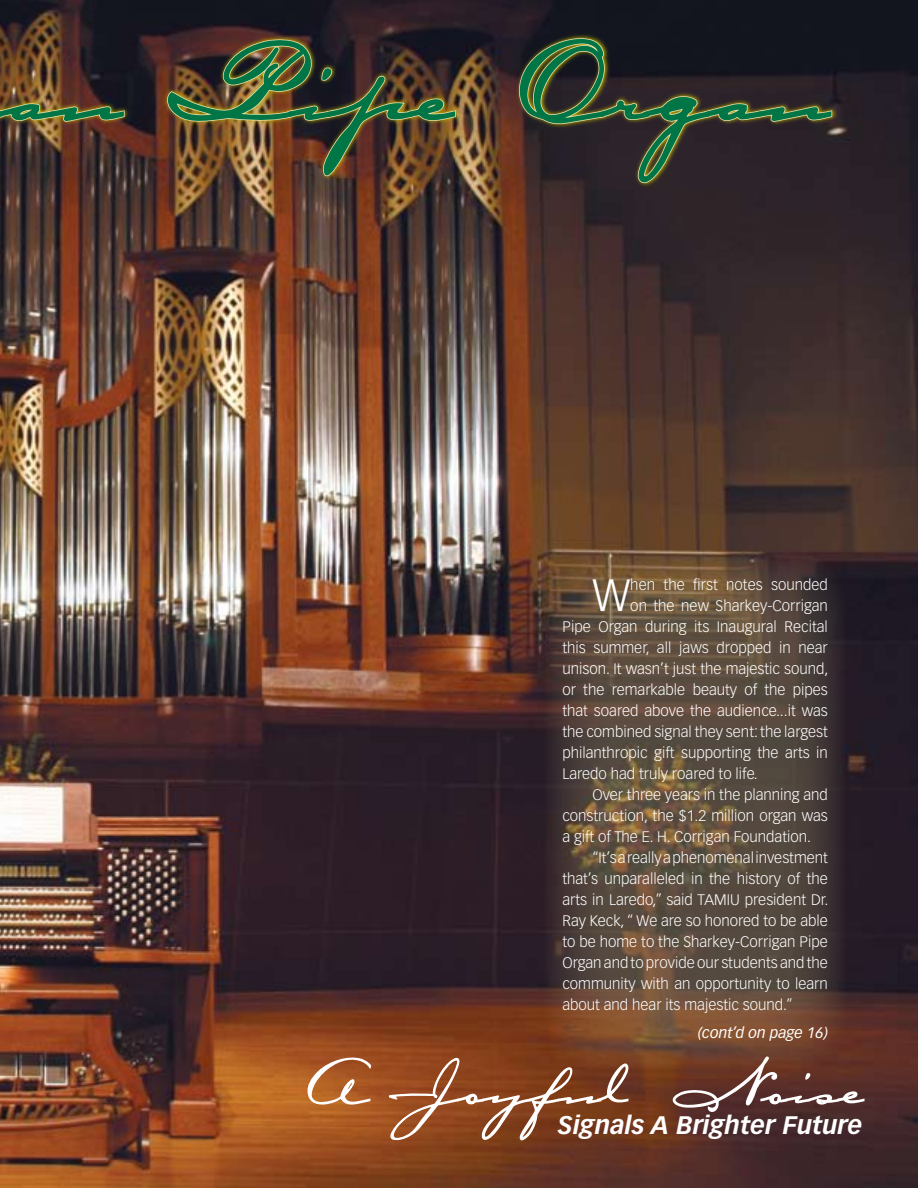
<style>
.page{position:relative;width:918px;height:1188px;background:#fff}
.page>*{position:absolute;margin:0;border:0;box-sizing:border-box;transform-origin:0 0}
.t1{font:138px "OPTI Carmella Hand Script";color:#007647}
.t2{font:81.75px "OPTI Carmella Hand Script";color:#fff}
.t3{font:300 44.55px "Vectora LH";color:#fff}
.t4{font:italic 700 24.9px "Vectora LH";color:#fff}
.t5{font:300 15px "Vectora LH";color:#fff}
.t6{font:italic 15px "Vectora LH";color:#fff}
</style>
<div class="page">
<img style="left:0;top:0;width:918px;height:1188px">
<img style="left:0;top:33px;width:838px;height:156px">
<img style="left:0;top:92px;width:128px;height:95px">
<img style="left:165px;top:33px;width:294px;height:145px">
<svg style="left:515px;top:35px;width:320px;height:152px;background:#2d322c"></svg>
<svg style="left:307px;top:1054px;width:65px;height:54px;background:#b77041"></svg>
<svg style="left:389px;top:1058px;width:240px;height:107px;background:#8b4e2e"></svg>
<svg style="left:673px;top:1057px;width:192px;height:55px;background:#6f4942"></svg>
<svg style="left:544px;top:550px;width:302px;height:521px;background:#5b473a"></svg>
<h1 class="t1" style="left:-9px;top:13px;width:831px">an Pipe Organ</h1>
<h3 class="t3" style="left:592px;top:569px;width:39px">W</h3>
<p class="t5" style="left:630px;top:576px;width:199px">hen the first notes sounded</p>
<p class="t5" style="left:630px;top:597px;width:199px">on the new Sharkey-Corrigan</p>
<p class="t5" style="left:562px;top:618px;width:267px">Pipe Organ during its Inaugural Recital</p>
<p class="t5" style="left:562px;top:639px;width:267px">this summer, all jaws dropped in near</p>
<p class="t5" style="left:562px;top:660px;width:268px">unison. It wasn’t just the majestic sound,</p>
<p class="t5" style="left:562px;top:681px;width:267px">or the remarkable beauty of the pipes</p>
<p class="t5" style="left:562px;top:702px;width:267px">that soared above the audience...it was</p>
<p class="t5" style="left:562px;top:723px;width:267px">the combined signal they sent: the largest</p>
<p class="t5" style="left:562px;top:744px;width:267px">philanthropic gift supporting the arts in</p>
<p class="t5" style="left:562px;top:765px;width:197px">Laredo had truly roared to life.</p>
<p class="t5" style="left:592px;top:786px;width:237px">Over three years in the planning and</p>
<p class="t5" style="left:562px;top:807px;width:267px">construction, the $1.2 million organ was</p>
<p class="t5" style="left:562px;top:828px;width:250px">a gift of The E. H. Corrigan Foundation.</p>
<p class="t5" style="left:592px;top:849px;width:237px">“It’s a really a phenomenal investment</p>
<p class="t5" style="left:562px;top:870px;width:267px">that’s unparalleled in the history of the</p>
<p class="t5" style="left:562px;top:891px;width:268px">arts in Laredo,” said TAMIU president Dr.</p>
<p class="t5" style="left:562px;top:912px;width:267px">Ray Keck, “ We are so honored to be able</p>
<p class="t5" style="left:562px;top:933px;width:267px">to be home to the Sharkey-Corrigan Pipe</p>
<p class="t5" style="left:562px;top:954px;width:267px">Organ and to provide our students and the</p>
<p class="t5" style="left:562px;top:975px;width:267px">community with an opportunity to learn</p>
<p class="t5" style="left:562px;top:996px;width:232px">about and hear its majestic sound.”</p>
<p class="t6" style="left:698px;top:1024px;width:131px">(cont’d on page 16)</p>
<h2 class="t2" style="left:300px;top:1040px;width:560px">A Joyful Noise</h2>
<h3 class="t4" style="left:558px;top:1110px;width:306px">Signals A Brighter Future</h3>
</div>
